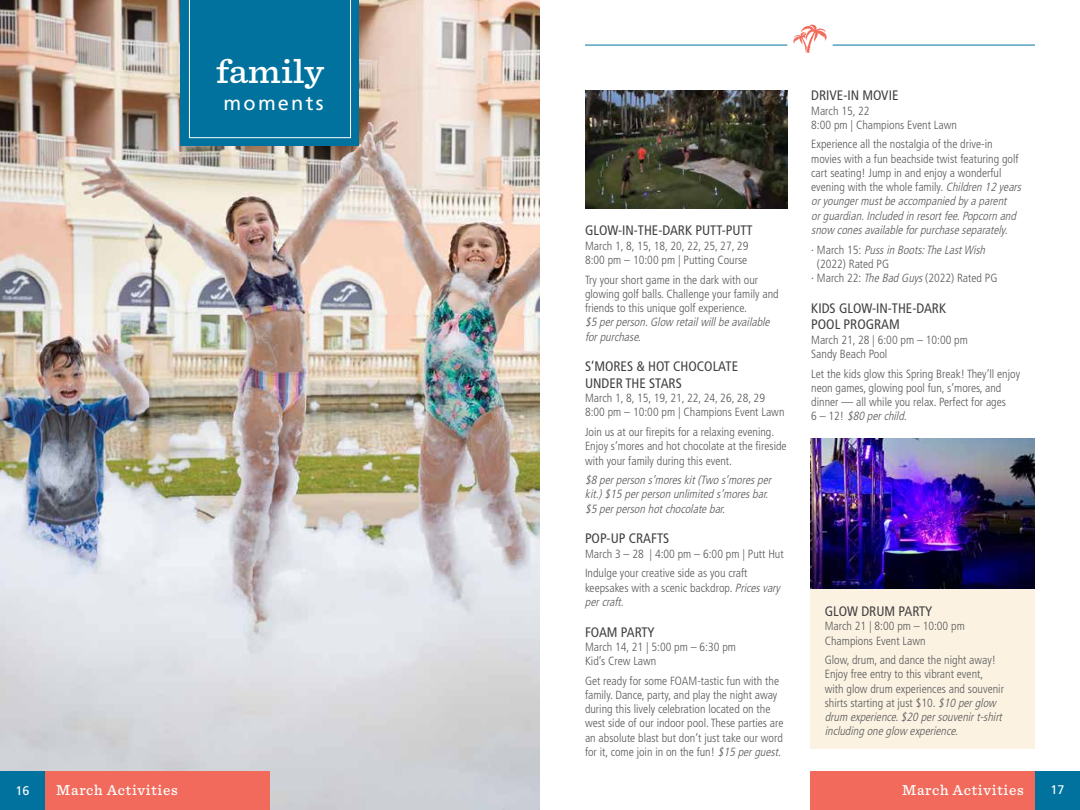
<style>
.page{position:relative;width:1080px;height:810px;background:#fff}
.page>*{position:absolute;margin:0;border:0;box-sizing:border-box;transform-origin:0 0}
.t1{font:500 35px "Sentinel";color:#fff;scale:1.1 1}
.t2{font:20px "Frutiger LT Std";letter-spacing:.11em;color:#fff}
.t3{font:500 15px "Sentinel";letter-spacing:.05em;color:#fff}
.t4{font:condensed 13.75px/16.5px "Frutiger LT Std";color:#414042}
.t5{font:12.5px "Frutiger LT Std";color:#fff}
.t6{font:300 condensed 11.88px/14.2px "Frutiger LT Std";color:#58595b}
.t7{font:italic 300 condensed 11.88px/14.2px "Frutiger LT Std";color:#58595b}
.s1{font-style:italic}
.s2{font-style:normal}
</style>
<div class="page">
<hr style="left:833px;top:45px;width:202px;height:1px;background:#00729d">
<hr style="left:585px;top:45px;width:202px;height:1px;background:#00729d">
<svg style="left:793px;top:25px;width:34px;height:28px"></svg>
<div style="left:810px;top:501px;width:225px;height:248px;background:#fcf2e1"></div>
<img style="left:0;top:0;width:540px;height:810px">
<div style="left:181px;top:0;width:178px;height:146px;background:#00729d"></div>
<svg style="left:189px;top:0;width:162px;height:138px"></svg>
<img style="left:810px;top:439px;width:225px;height:149px">
<img style="left:585px;top:90px;width:203px;height:118px">
<div style="left:1024px;top:771px;width:56px;height:39px;background:#00729d"></div>
<div style="left:0;top:771px;width:56px;height:39px;background:#00729d"></div>
<div style="left:45px;top:771px;width:225px;height:39px;background:#f26a5b"></div>
<div style="left:810px;top:771px;width:225px;height:39px;background:#f26a5b"></div>
<h1 class="t1" style="left:216px;top:44px;width:100px">family</h1>
<h2 class="t2" style="left:224px;top:91px;width:101px">moments</h2>
<p class="t4" style="left:585px;top:223px;width:169px">GLOW-IN-THE-DARK PUTT-PUTT</p>
<p class="t6" style="left:585px;top:239px;width:165px">March 1, 8, 15, 18, 20, 22, 25, 27, 29<br>8:00 pm – 10:00 pm | Putting Course</p>
<p class="t6" style="left:585px;top:273px;width:195px">Try your short game in the dark with our glowing golf balls. Challenge your family and friends to this unique golf experience.</p>
<p class="t7" style="left:585px;top:315px;width:189px">$5 perperson.Glow retailwillbeavailable forpurchase.</p>
<p class="t4" style="left:585px;top:358px;width:155px">S’MORES &amp; HOT CHOCOLATE<br>UNDER THE STARS</p>
<p class="t6" style="left:585px;top:391px;width:201px">March 1, 8, 15, 19, 21, 22, 24, 26, 28, 29<br>8:00 pm – 10:00 pm | Champions Event Lawn</p>
<p class="t6" style="left:585px;top:425px;width:203px">Join us at our firepits for a relaxing evening.<br>Enjoy s’mores and hot chocolate at the fireside with your family during this event.</p>
<p class="t7" style="left:585px;top:473px;width:190px">$8 perperson s’moreskit(Two s’moresper kit.)$15 perperson unlimited s’moresbar. $5 perperson hotchocolatebar.</p>
<p class="t4" style="left:585px;top:530px;width:86px">POP-UP CRAFTS</p>
<p class="t6" style="left:585px;top:544px;width:200px;line-height:19.6px">March 3 – 28 | 4:00 pm – 6:00 pm | Putt Hut<br>Indulge your creative side as you craft</p>
<p class="t6" style="left:585px;top:581px;width:199px">keepsakes with a scenic backdrop. <span class="s1">Pricesvary percraft.</span></p>
<p class="t4" style="left:585px;top:624px;width:71px">FOAM PARTY</p>
<p class="t6" style="left:585px;top:640px;width:153px">March 14, 21 | 5:00 pm – 6:30 pm<br>Kid’s Crew Lawn</p>
<p class="t6" style="left:585px;top:674px;width:200px">Get ready for some FOAM-tastic fun with the family. Dance, party, and play the night away during this lively celebration located on the west side of our indoor pool. These parties are an absolute blast but don’t just take our word for it, come join in on the fun! <span class="s1">$15 perguest.</span></p>
<p class="t4" style="left:811px;top:87px;width:89px">DRIVE-IN MOVIE</p>
<p class="t6" style="left:811px;top:104px;width:147px">March 15, 22<br>8:00 pm | Champions Event Lawn</p>
<p class="t6" style="left:811px;top:137px;width:214px">Experience all the nostalgia of the drive-in movies with a fun beachside twist featuring golf cart seating! Jump in and enjoy a wonderful evening with the whole family. <span class="s1">Children 12 years oryoungermustbeaccompanied byaparent orguardian.Included in resortfee.Popcorn and snow conesavailableforpurchaseseparately.</span></p>
<p class="t7" style="left:811px;top:243px;width:178px"><span class="s2">· M a r c h 1 5 :</span> Pussin Boots:TheLastWish</p>
<p class="t6" style="left:817px;top:257px;width:74px">(2022) Rated PG</p>
<p class="t6" style="left:811px;top:271px;width:188px">· March 22: <span class="s1">TheBad Guys</span>(2022) Rated PG</p>
<p class="t4" style="left:811px;top:300px;width:136px">KIDS GLOW-IN-THE-DARK<br>POOL PROGRAM</p>
<p class="t6" style="left:811px;top:333px;width:158px">March 21, 28 | 6:00 pm – 10:00 pm<br>Sandy Beach Pool</p>
<p class="t6" style="left:811px;top:366px;width:210px">Let the kids glow this Spring Break! They’ll enjoy neon games, glowing pool fun, s’mores, and dinner — all while you relax. Perfect for ages<br>6 – 1 2 ! <span class="s1">$80 perchild.</span></p>
<p class="t4" style="left:825px;top:603px;width:109px">GLOW DRUM PARTY</p>
<p class="t6" style="left:825px;top:619px;width:142px">March 21 | 8:00 pm – 10:00 pm<br>Champions Event Lawn</p>
<p class="t6" style="left:825px;top:653px;width:182px">Glow, drum, and dance the night away!<br>Enjoy free entry to this vibrant event, with glow drum experiences and souvenir shirts starting at just $10. <span class="s1">$10 perglow drum experience.$20 persouvenirt-shirt including oneglow experience.</span></p>
<p class="t5" style="left:16px;top:783px;width:15px">16</p>
<p class="t3" style="left:56px;top:778px;width:123px">March Activities</p>
<p class="t3" style="left:902px;top:778px;width:123px">March Activities</p>
<p class="t5" style="left:1051px;top:782px;width:15px">17</p>
</div>
